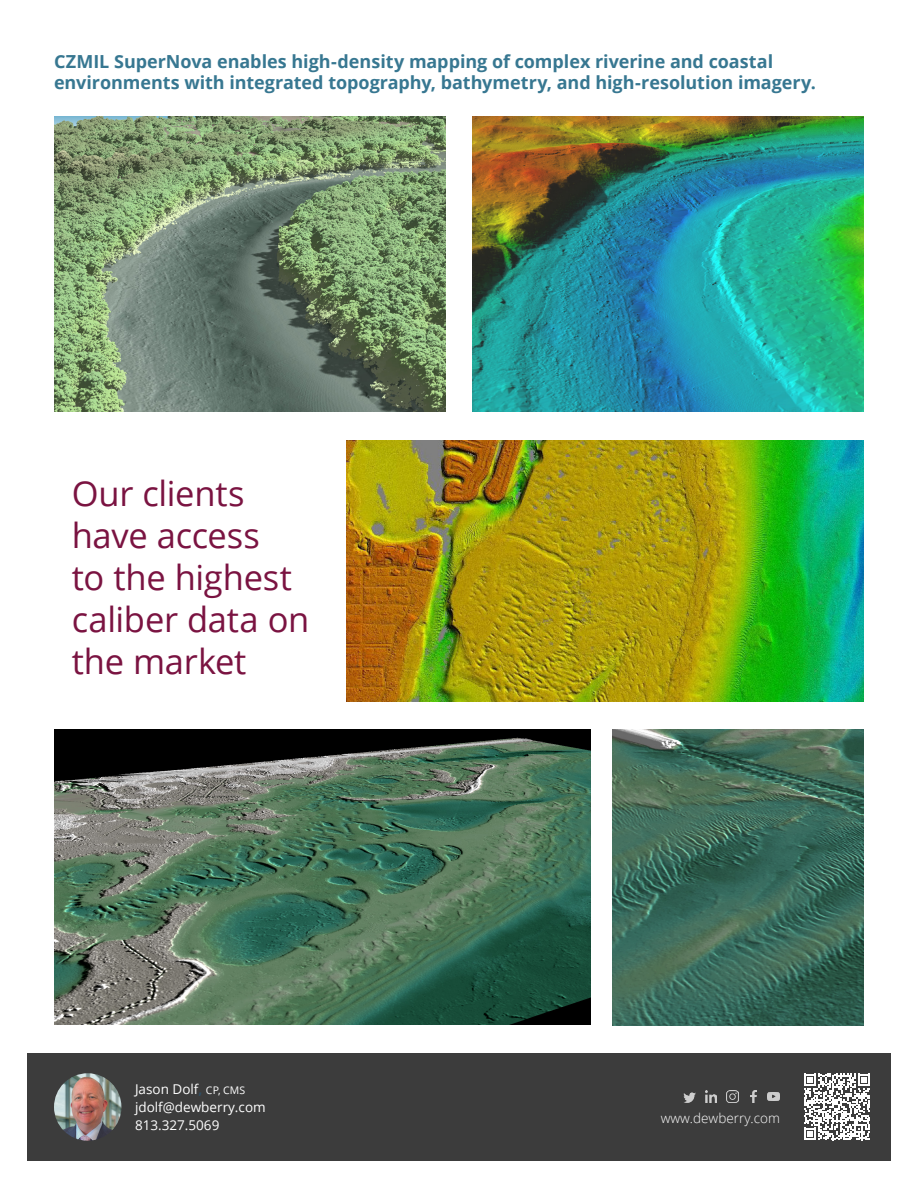
<style>
.page{position:relative;width:918px;height:1188px;background:#fff}
.page>*{position:absolute;margin:0;border:0;box-sizing:border-box;transform-origin:0 0}
.C_-_Text_only{font:34.5px/42px "Open Sans";letter-spacing:-.005em;color:#7a1341}
.Heading_2{font:700 18px/21px "Open Sans";letter-spacing:-.005em;color:#377791}
.t1{font:13.5px/18px "Open Sans";color:#fff}
.t2{font:300 13.5px "Open Sans";color:#fff}
.s1{font-weight:700;color:#2e4e65}
.s2{font-size:10.5px}
</style>
<div class="page">
<div style="left:27px;top:1053px;width:864px;height:108px;background:#3c3c3c"></div>
<img style="left:472px;top:116px;width:392px;height:296px">
<svg style="left:804px;top:1074px;width:66px;height:66px"></svg>
<img style="left:54px;top:116px;width:392px;height:296px">
<img style="left:347px;top:440px;width:517px;height:261px">
<img style="left:612px;top:730px;width:252px;height:296px">
<img style="left:54px;top:1073px;width:68px;height:68px;border-radius:34px">
<img style="left:54px;top:730px;width:537px;height:295px">
<svg style="left:705px;top:1091px;width:12px;height:12px"></svg>
<svg style="left:726px;top:1091px;width:12px;height:12px"></svg>
<svg style="left:684px;top:1092px;width:12px;height:11px"></svg>
<svg style="left:750px;top:1091px;width:7px;height:12px"></svg>
<svg style="left:768px;top:1093px;width:12px;height:8px"></svg>
<h2 class="Heading_2" style="left:54px;top:50px;width:763px">CZMIL SuperNova enables high-density mapping of complex riverine and coastal environments with integrated topography, bathymetry, and high-resolution imagery.</h2>
<p class="C_-_Text_only" style="left:72px;top:472px;width:239px">Our clients have access<br>to the highest caliber data on the market</p>
<p class="t1" style="left:135px;top:1080px;width:112px">Jason Dolf<span class="s1">,</span> <span class="s2">CP, CMS</span></p>
<p class="t1" style="left:135px;top:1098px;width:132px">jdolf@dewberry.com<br>813.327.5069</p>
<p class="t2" style="left:661px;top:1109px;width:121px">www.dewberry.com</p>
</div>
